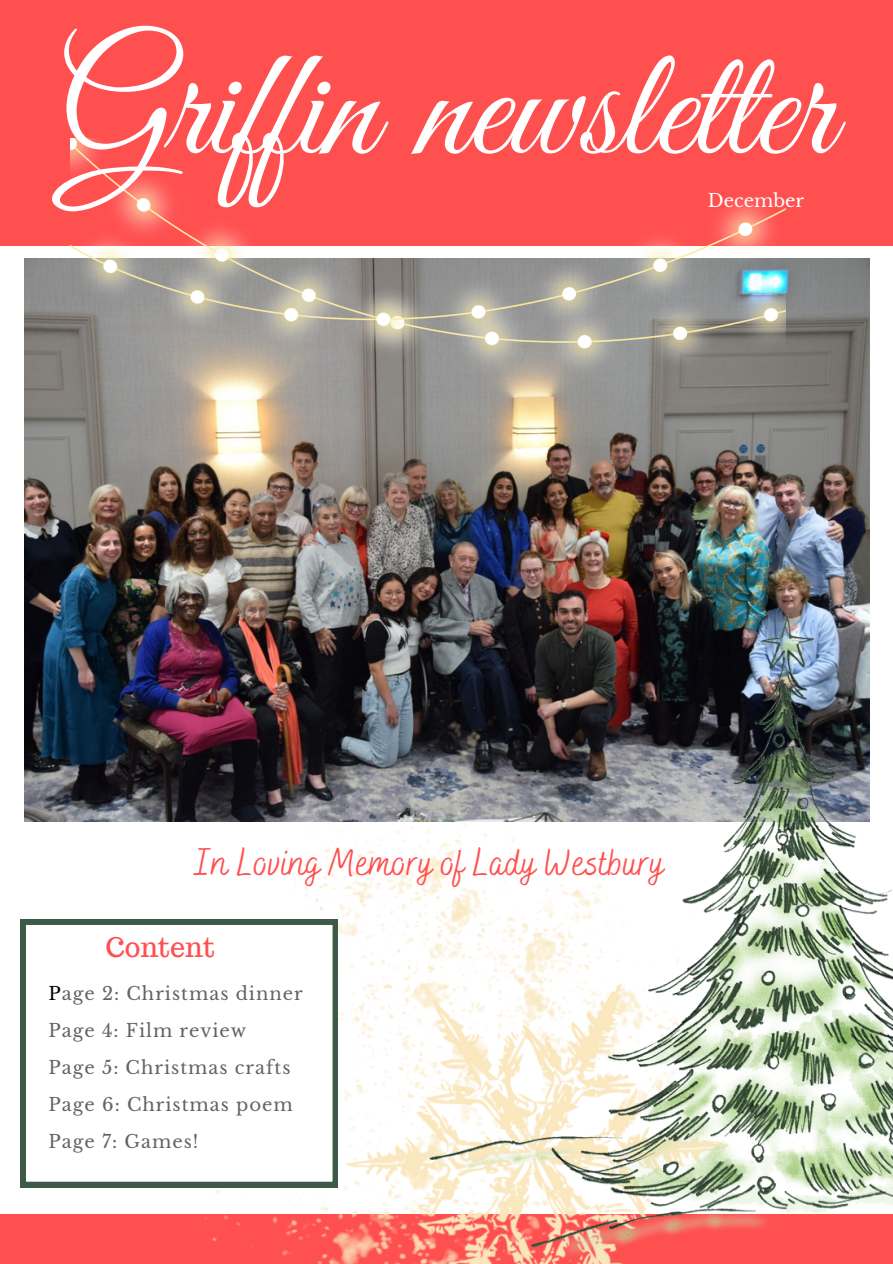
<style>
.page{position:relative;width:893px;height:1264px;background:#fff}
.page>*{position:absolute;margin:0;border:0;box-sizing:border-box;transform-origin:0 0}
.t1{font:155.7px "Great Vibes";color:#fff}
.t2{font:39px "Bakerie Smooth";color:#ff5050}
.t3{font:27px "Trocchi";color:#ff5050}
.t4{font:18px "Libre Baskerville";letter-spacing:.055em;color:#646262}
.t5{font:18px "Libre Baskerville";color:#fff}
.s1{color:#000}
</style>
<div class="page">
<div style="left:0;top:0;width:892px;height:1263px;background:#ff5050"></div>
<div style="left:0;top:246px;width:892px;height:967px;background:#fff"></div>
<img style="left:24px;top:258px;width:845px;height:358px">
<img style="left:70px;top:139px;width:715px;height:239px">
<img style="left:20px;top:616px;width:601px;height:647px">
<svg style="left:20px;top:919px;width:318px;height:268px"></svg>
<img style="left:429px;top:616px;width:463px;height:644px">
<p class="t1" style="left:59px;top:21px;width:776px">Grif in newsletter</p>
<p class="t5" style="left:707px;top:189px;width:98px">December</p>
<p class="t2" style="left:195px;top:839px;width:471px">In Loving Memory of Lady Westbury</p>
<p class="t3" style="left:106px;top:929px;width:111px">Content</p>
<p class="t4" style="left:48px;top:982px;width:256px"><span class="s1">P</span>age 2: Christmas dinner</p>
<p class="t4" style="left:48px;top:1019px;width:199px">Page 4: Film review</p>
<p class="t4" style="left:48px;top:1056px;width:244px">Page 5: Christmas crafts</p>
<p class="t4" style="left:48px;top:1093px;width:246px">Page 6: Christmas poem</p>
<p class="t4" style="left:48px;top:1130px;width:152px">Page 7: Games!</p>
</div>
